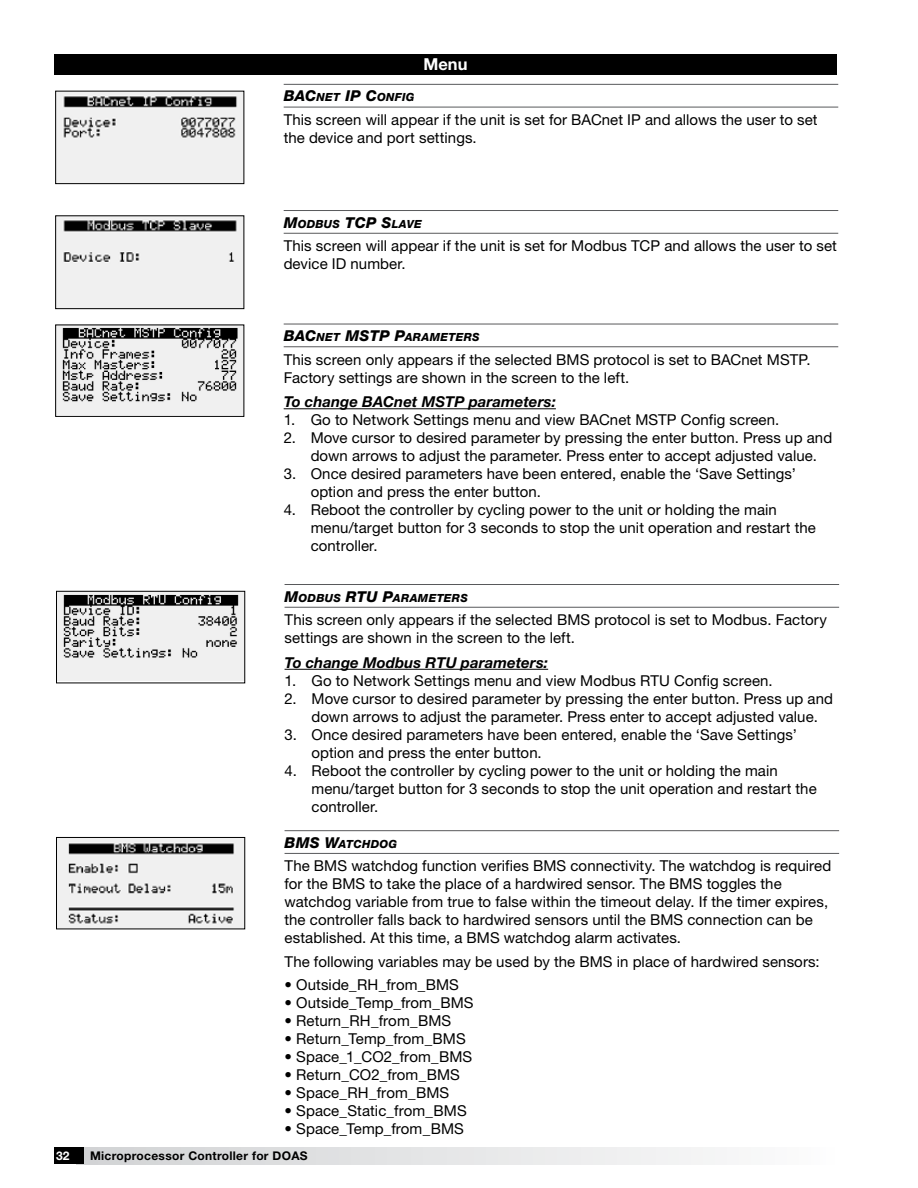
<style>
.page{position:relative;width:918px;height:1188px;background:#fff}
.page>*{position:absolute;margin:0;border:0;box-sizing:border-box;transform-origin:0 0}
.t1{font:700 16.5px "Helvetica Neue LT Std";color:#fff}
.t2{font:15px/18px "Helvetica Neue LT Std";letter-spacing:.005em;color:#000}
.t3{font:italic 700 15px "Helvetica Neue LT Std";letter-spacing:.005em;color:#000}
.t4{font:italic 800 15px "Helvetica Neue LT Std";color:#000}
.t5{font:700 12px "Helvetica Neue LT Std";letter-spacing:.025em;color:#000}
.t6{font:700 12px "Helvetica Neue LT Std";color:#fff}
.t7{font:italic 800 11.25px "Helvetica Neue LT Std";letter-spacing:.025em;color:#000}
.s1{font-size:15px}
</style>
<div class="page">
<div style="left:77px;top:1148px;width:760px;height:16px;background:linear-gradient(to right,#d1d2d4,#fcfcfc)"></div>
<div style="left:54px;top:1148px;width:30px;height:16px;background:#000"></div>
<div style="left:54px;top:54px;width:783px;height:20px;background:#000"></div>
<img style="left:58px;top:839px;width:185px;height:88px">
<div style="left:56px;top:837px;width:189px;height:92px;border:1px solid #000"></div>
<hr style="left:285px;top:830px;width:554px;height:1px;background:#58595b">
<hr style="left:285px;top:853px;width:554px;height:1px;background:#58595b">
<img style="left:57px;top:327px;width:185px;height:88px">
<div style="left:55px;top:325px;width:189px;height:92px;border:1px solid #000"></div>
<hr style="left:284px;top:324px;width:554px;height:1px;background:#58595b">
<hr style="left:284px;top:346px;width:554px;height:1px;background:#58595b">
<hr style="left:284px;top:408px;width:272px;height:1px;background:#000">
<img style="left:57px;top:217px;width:185px;height:90px">
<div style="left:55px;top:215px;width:189px;height:94px;border:1px solid #000"></div>
<hr style="left:284px;top:210px;width:554px;height:1px;background:#58595b">
<hr style="left:284px;top:233px;width:554px;height:1px;background:#58595b">
<img style="left:58px;top:593px;width:185px;height:87px">
<div style="left:56px;top:591px;width:189px;height:92px;border:1px solid #000"></div>
<hr style="left:285px;top:584px;width:554px;height:1px;background:#58595b">
<hr style="left:285px;top:607px;width:554px;height:1px;background:#58595b">
<hr style="left:285px;top:669px;width:263px;height:1px;background:#000">
<img style="left:57px;top:93px;width:185px;height:89px">
<div style="left:55px;top:91px;width:189px;height:93px;border:1px solid #000"></div>
<hr style="left:284px;top:84px;width:554px;height:1px;background:#58595b">
<hr style="left:284px;top:107px;width:554px;height:1px;background:#58595b">
<p class="t1" style="left:423px;top:54px;width:46px">Menu</p>
<p class="t4" style="left:284px;top:87px;width:12px">BAC</p>
<p class="t7" style="left:317px;top:91px;width:99px">NET <span class="s1">IP C</span>ONFIG</p>
<p class="t2" style="left:284px;top:110px;width:536px">This screen will appear if the unit is set for BACnet IP and allows the user to set the device and port settings.</p>
<p class="t7" style="left:284px;top:217px;width:140px"><span class="s1">M</span>ODBUS <span class="s1">TCP S</span>LAVE</p>
<p class="t2" style="left:284px;top:237px;width:555px">This screen will appear if the unit is set for Modbus TCP and allows the user to set device ID number.</p>
<p class="t4" style="left:284px;top:327px;width:12px">BAC</p>
<p class="t7" style="left:317px;top:330px;width:165px">NET <span class="s1">MS TP P</span>ARAMETERS</p>
<p class="t2" style="left:284px;top:350px;width:528px">This screen only appears if the selected BMS protocol is set to BACnet MSTP.<br>Factory settings are shown in the screen to the left.</p>
<p class="t3" style="left:284px;top:393px;width:274px">To change BACnet MSTP parameters:</p>
<p class="t2" style="left:284px;top:411px;width:497px">1. Go to Network Settings menu and view BACnet MSTP Config screen.</p>
<p class="t2" style="left:311px;top:429px;width:523px;text-indent:-27px">2. Move cursor to desired parameter by pressing the enter button. Press up and down arrows to adjust the parameter. Press enter to accept adjusted value.</p>
<p class="t2" style="left:311px;top:465px;width:487px;text-indent:-27px">3. Once desired parameters have been entered, enable the ‘Save Settings’ option and press the enter button.</p>
<p class="t2" style="left:311px;top:501px;width:507px;text-indent:-27px">4. Reboot the controller by cycling power to the unit or holding the main menu/target button for 3 seconds to stop the unit operation and restart the controller.</p>
<p class="t7" style="left:285px;top:591px;width:185px"><span class="s1">M</span>ODBUS <span class="s1">RTU P</span>ARAMETERS</p>
<p class="t2" style="left:285px;top:610px;width:544px">This screen only appears if the selected BMS protocol is set to Modbus. Factory settings are shown in the screen to the left.</p>
<p class="t3" style="left:285px;top:653px;width:265px">To change Modbus RTU parameters:</p>
<p class="t2" style="left:285px;top:671px;width:490px">1. Go to Network Settings menu and view Modbus RTU Config screen.</p>
<p class="t2" style="left:312px;top:689px;width:523px;text-indent:-27px">2. Move cursor to desired parameter by pressing the enter button. Press up and down arrows to adjust the parameter. Press enter to accept adjusted value.</p>
<p class="t2" style="left:312px;top:725px;width:487px;text-indent:-27px">3. Once desired parameters have been entered, enable the ‘Save Settings’ option and press the enter button.</p>
<p class="t2" style="left:312px;top:761px;width:507px;text-indent:-27px">4. Reboot the controller by cycling power to the unit or holding the main menu/target button for 3 seconds to stop the unit operation and restart the controller.</p>
<p class="t4" style="left:285px;top:834px;width:13px">BMS</p>
<p class="t7" style="left:325px;top:837px;width:74px"><span class="s1">W</span>ATCHDOG</p>
<p class="t2" style="left:285px;top:857px;width:548px">The BMS watchdog function verifies BMS connectivity. The watchdog is required for the BMS to take the place of a hardwired sensor. The BMS toggles the watchdog variable from true to false within the timeout delay. If the timer expires, the controller falls back to hardwired sensors until the BMS connection can be established. At this time, a BMS watchdog alarm activates.</p>
<p class="t2" style="left:285px;top:952px;width:537px">The following variables may be used by the BMS in place of hardwired sensors:</p>
<p class="t2" style="left:285px;top:975px;width:176px">• Outside_RH_from_BMS</p>
<p class="t2" style="left:285px;top:993px;width:190px">• Outside_Temp_from_BMS</p>
<p class="t2" style="left:285px;top:1011px;width:168px">• Return_RH_from_BMS</p>
<p class="t2" style="left:285px;top:1029px;width:183px">• Return_Temp_from_BMS</p>
<p class="t2" style="left:285px;top:1047px;width:189px">• Space_1_CO2_from_BMS</p>
<p class="t2" style="left:285px;top:1065px;width:177px">• Return_CO2_from_BMS</p>
<p class="t2" style="left:285px;top:1083px;width:166px">• Space_RH_from_BMS</p>
<p class="t2" style="left:285px;top:1101px;width:184px">• Space_Static_from_BMS</p>
<p class="t2" style="left:285px;top:1119px;width:181px">• Space_Temp_from_BMS</p>
<p class="t6" style="left:56px;top:1148px;width:15px">32</p>
<p class="t5" style="left:90px;top:1148px;width:219px">Microprocessor Controller for DOAS</p>
</div>
